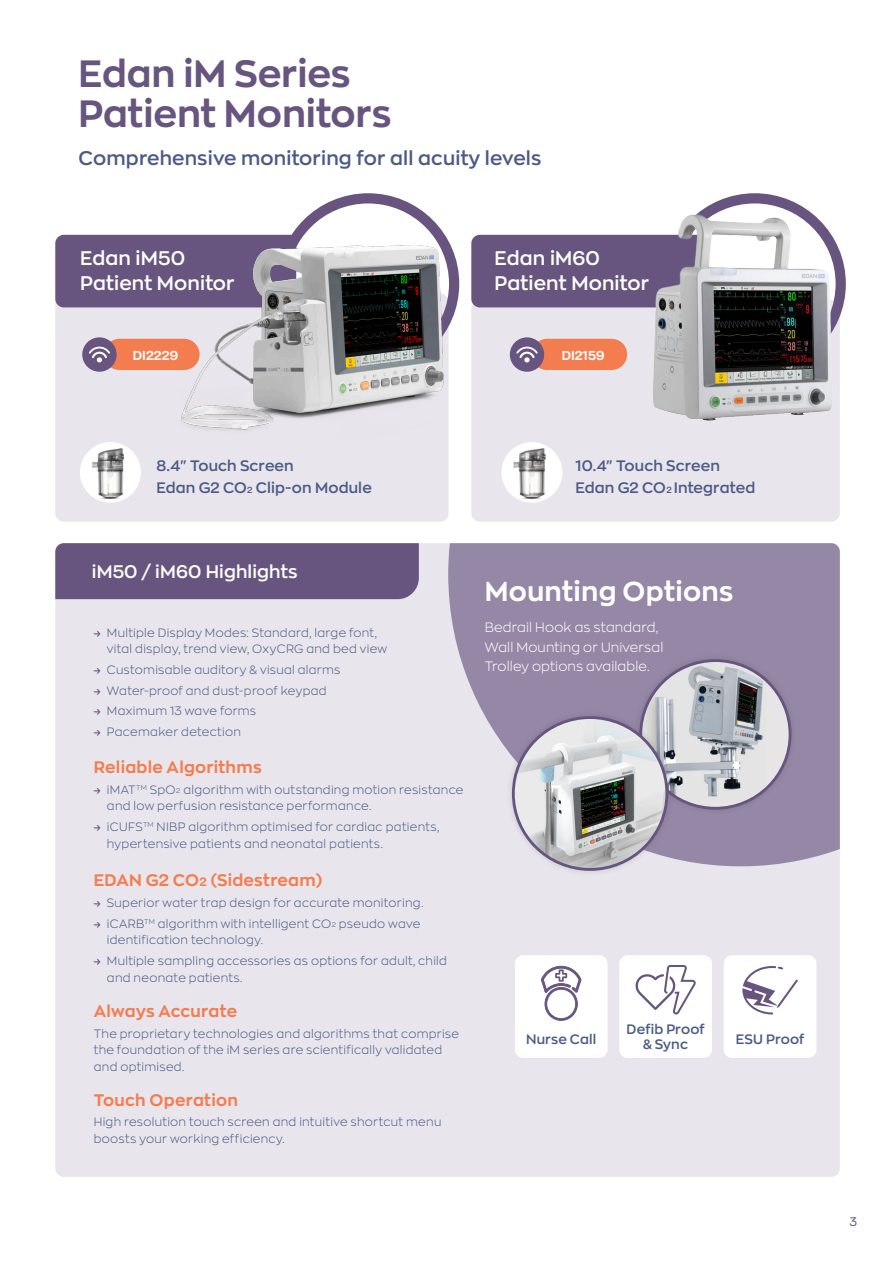
<style>
.page{position:relative;width:893px;height:1263px;background:#fff}
.page>*{position:absolute;margin:0;border:0;box-sizing:border-box;transform-origin:0 0}
.t1{font:700 37.5px "Zona Pro";color:#675580}
.t2{font:700 27px "Zona Pro";letter-spacing:.015em;color:#fff}
.t3{font:600 19.5px/25.5px "Zona Pro";letter-spacing:.01em;color:#fff}
.t4{font:600 19.5px "Zona Pro";letter-spacing:.01em;color:#4c5a86}
.t5{font:600 18px "Zona Pro";letter-spacing:.01em;color:#fff}
.t6{font:700 16.5px "Zona Pro";letter-spacing:.02em;color:#f47d50}
.t7{font:600 15px "Zona Pro";letter-spacing:.01em;color:#4c5a86}
.t8{font:300 13.5px/19.5px "Zona Pro";letter-spacing:.01em;color:#fff}
.t9{font:600 13.5px/15px "Zona Pro";letter-spacing:.01em;color:#4c5a86;text-align:center}
.t10{font:700 12.75px "Zona Pro";color:#fff}
.t11{font:12.3px "Zona Pro";color:#4c5a86}
.t12{font:300 12px/16.5px "Zona Pro";letter-spacing:.025em;color:#4c5a86}
.s1{font-size:8.7px}
.s2{font-size:7.05px}
.s3{font-size:12px}
</style>
<div class="page">
<div style="left:55px;top:543px;width:785px;height:634px;background:#e8e6ec;border-radius:9px"></div>
<svg style="left:448px;top:543px;width:392px;height:323px;background:#a095af"></svg>
<div style="left:619px;top:955px;width:93px;height:103px;background:#fff;border-radius:9px"></div>
<svg style="left:635px;top:965px;width:61px;height:49px"></svg>
<div style="left:515px;top:955px;width:93px;height:103px;background:#fff;border-radius:9px"></div>
<svg style="left:541px;top:966px;width:40px;height:55px"></svg>
<div style="left:724px;top:955px;width:92px;height:103px;background:#fff;border-radius:9px"></div>
<svg style="left:742px;top:966px;width:56px;height:48px"></svg>
<div style="left:633px;top:653px;width:165px;height:163px;background:#231f20;opacity:.15"></div>
<div style="left:641px;top:661px;width:149px;height:147px;background:#e7e5e5;border-radius:50%"></div>
<img style="left:643px;top:664px;width:123px;height:138px">
<div style="left:505px;top:709px;width:170px;height:168px;background:#231f20;opacity:.15"></div>
<img style="left:513px;top:717px;width:154px;height:152px">
<div style="left:512px;top:716px;width:156px;height:155px;border:3px solid #675580;border-radius:50%"></div>
<div style="left:55px;top:293px;width:394px;height:229px;background:#e8e6ec;border-radius:9px"></div>
<div style="left:55px;top:235px;width:119px;height:72px;background:#68557f"></div>
<div style="left:277px;top:193px;width:182px;height:181px;border:10px solid #68557f;border-radius:50%"></div>
<img style="left:80px;top:442px;width:61px;height:61px;border-radius:30px">
<div style="left:471px;top:300px;width:369px;height:222px;background:#e8e6ec;border-radius:9px"></div>
<div style="left:471px;top:235px;width:181px;height:72px;background:#68557f"></div>
<div style="left:664px;top:193px;width:182px;height:181px;border:10px solid #68557f;border-radius:50%"></div>
<img style="left:652px;top:214px;width:180px;height:206px">
<img style="left:501px;top:442px;width:61px;height:61px;border-radius:30px">
<div style="left:104px;top:339px;width:96px;height:31px;background:#f47d50;border-radius:16px"></div>
<div style="left:82px;top:337px;width:35px;height:35px;background:#68557f;border-radius:50%"></div>
<svg style="left:89px;top:347px;width:21px;height:15px"></svg>
<div style="left:531px;top:339px;width:96px;height:31px;background:#f47d50;border-radius:16px"></div>
<div style="left:510px;top:337px;width:34px;height:35px;background:#68557f;border-radius:50%"></div>
<svg style="left:516px;top:347px;width:22px;height:15px"></svg>
<img style="left:174px;top:233px;width:281px;height:197px">
<div style="left:55px;top:543px;width:364px;height:56px;background:#675580"></div>
<p class="t1" style="left:79px;top:48px;width:274px">Edan iM Series</p>
<p class="t1" style="left:79px;top:89px;width:315px">Patient Monitors</p>
<p class="t4" style="left:79px;top:145px;width:464px">Comprehensive monitoring for all acuity levels</p>
<p class="t3" style="left:80px;top:245px;width:156px">Edan iM50<br>Patient Monitor</p>
<p class="t3" style="left:495px;top:245px;width:156px">Edan iM60<br>Patient Monitor</p>
<p class="t10" style="left:133px;top:347px;width:47px">DI2229</p>
<p class="t10" style="left:562px;top:347px;width:44px">DI2159</p>
<p class="t7" style="left:156px;top:455px;width:139px">8.4" Touch Screen</p>
<p class="t7" style="left:156px;top:477px;width:217px">Edan G2 CO<span class="s1">2</span> Clip-on Module</p>
<p class="t7" style="left:575px;top:455px;width:146px">10.4" Touch Screen</p>
<p class="t7" style="left:575px;top:477px;width:181px">Edan G2 CO<span class="s1">2</span> Integrated</p>
<p class="t5" style="left:92px;top:560px;width:207px">iM50 / iM60 Highlights</p>
<p class="t12" style="left:107px;top:624px;width:282px">Multiple Display Modes: Standard, large font, vital display, trend view, OxyCRG and bed view</p>
<p class="t12" style="left:107px;top:661px;width:235px">Customisable auditory &amp; visual alarms</p>
<p class="t12" style="left:107px;top:682px;width:221px">Water-proof and dust-proof keypad</p>
<p class="t12" style="left:107px;top:702px;width:151px">Maximum 13 wave forms</p>
<p class="t12" style="left:107px;top:723px;width:135px">Pacemaker detection</p>
<p class="t6" style="left:94px;top:756px;width:169px">Reliable Algorithms</p>
<p class="t12" style="left:107px;top:781px;width:358px">iMAT<sup>TM</sup> SpO<span class="s2">2</span> algorithm with outstanding motion resistance and low perfusion resistance performance.</p>
<p class="t12" style="left:107px;top:818px;width:334px">iCUFS<sup>TM</sup> NIBP algorithm optimised for cardiac patients, hypertensive patients and neonatal patients.</p>
<p class="t6" style="left:94px;top:869px;width:230px">EDAN G2 CO<span class="s3">2</span> (Sidestream)</p>
<p class="t12" style="left:107px;top:894px;width:318px">Superior water trap design for accurate monitoring.</p>
<p class="t12" style="left:107px;top:915px;width:315px">iCARB<sup>TM</sup> algorithm with intelligent CO<span class="s2">2</span> pseudo wave identification technology.</p>
<p class="t12" style="left:107px;top:952px;width:342px">Multiple sampling accessories as options for adult, child and neonate patients.</p>
<p class="t6" style="left:94px;top:1000px;width:145px">Always Accurate</p>
<p class="t12" style="left:94px;top:1025px;width:367px">The proprietary technologies and algorithms that comprise the foundation of the iM series are scientifically validated and optimised.</p>
<p class="t6" style="left:94px;top:1088px;width:146px">Touch Operation</p>
<p class="t12" style="left:94px;top:1113px;width:349px">High resolution touch screen and intuitive shortcut menu boosts your working efficiency.</p>
<p class="t2" style="left:485px;top:573px;width:250px">Mounting Options</p>
<p class="t8" style="left:485px;top:617px;width:180px">Bedrail Hook as standard,<br>Wall Mounting or Universal<br>Trolley options available.</p>
<p class="t9" style="left:627px;top:1022px;width:80px">Defib Proof &amp; Sync</p>
<p class="t9" style="left:526px;top:1031px;width:72px">Nurse Call</p>
<p class="t9" style="left:736px;top:1031px;width:70px">ESU Proof</p>
<p class="t11" style="left:849px;top:1213px;width:9px">3</p>
</div>
